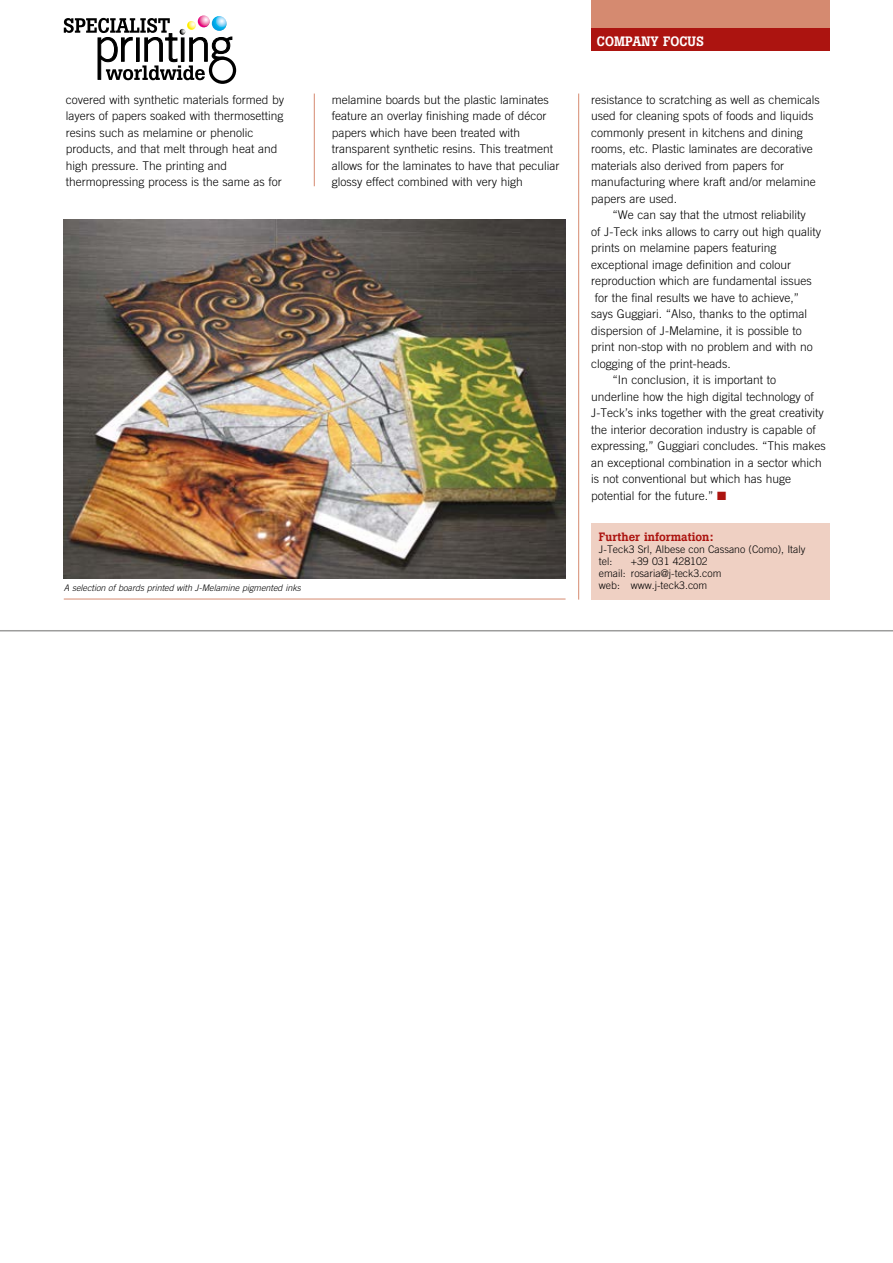
<style>
.page{position:relative;width:893px;height:1263px;background:#fff}
.page>*{position:absolute;margin:0;border:0;box-sizing:border-box;transform-origin:0 0}
.t1{font:500 13.5px "Boton";color:#fff}
.t2{font:300 12px/16.5px "Trade Gothic";color:#000}
.t3{font:500 12px "Boton";color:#ac1410}
.t4{font:300 10.5px/12px "Trade Gothic";color:#000}
.t5{font:italic 300 9px "Trade Gothic";color:#000}
.s1{color:#ac1410}
</style>
<div class="page">
<hr style="left:0;top:630px;width:893px;height:1px;background:#9d9d9c">
<div style="left:591px;top:0;width:238px;height:51px;background:#d58a70"></div>
<div style="left:591px;top:28px;width:238px;height:23px;background:#ac1410"></div>
<hr style="left:314px;top:94px;width:1px;height:92px;background:#d58a70">
<hr style="left:578px;top:94px;width:1px;height:506px;background:#d58a70">
<div style="left:591px;top:523px;width:238px;height:77px;background:#efd0c3"></div>
<img style="left:64px;top:220px;width:502px;height:358px">
<hr style="left:64px;top:599px;width:502px;height:1px;background:#d58a70">
<svg style="left:64px;top:15px;width:172px;height:69px"></svg>
<p class="t1" style="left:597px;top:33px;width:108px">COMPANY FOCUS</p>
<p class="t2" style="left:66px;top:91px;width:220px">covered with synthetic materials formed by layers of papers soaked with thermosetting resins such as melamine or phenolic products, and that melt through heat and high pressure. The printing and thermopressing process is the same as for</p>
<p class="t2" style="left:332px;top:91px;width:229px">melamine boards but the plastic laminates feature an overlay finishing made of décor papers which have been treated with transparent synthetic resins. This treatment allows for the laminates to have that peculiar glossy effect combined with very high</p>
<p class="t2" style="left:591px;top:91px;width:230px">resistance to scratching as well as chemicals used for cleaning spots of foods and liquids commonly present in kitchens and dining rooms, etc. Plastic laminates are decorative materials also derived from papers for manufacturing where kraft and/or melamine papers are used.</p>
<p class="t2" style="left:612px;top:206px;width:195px">“We can say that the utmost reliability</p>
<p class="t2" style="left:591px;top:223px;width:232px">of J-Teck inks allows to carry out high quality</p>
<p class="t2" style="left:591px;top:239px;width:187px">prints on melamine papers featuring</p>
<p class="t2" style="left:591px;top:256px;width:202px">exceptional image definition and colour</p>
<p class="t2" style="left:591px;top:272px;width:222px">reproduction which are fundamental issues</p>
<p class="t2" style="left:595px;top:289px;width:206px">for the final results we have to achieve,”</p>
<p class="t2" style="left:591px;top:305px;width:218px">says Guggiari. “Also, thanks to the optimal</p>
<p class="t2" style="left:591px;top:322px;width:212px">dispersion of J-Melamine, it is possible to</p>
<p class="t2" style="left:591px;top:338px;width:223px">print non-stop with no problem and with no</p>
<p class="t2" style="left:591px;top:355px;width:141px">clogging of the print-heads.</p>
<p class="t2" style="left:612px;top:371px;width:165px">“In conclusion, it is important to</p>
<p class="t2" style="left:591px;top:388px;width:224px">underline how the high digital technology of</p>
<p class="t2" style="left:591px;top:404px;width:234px">J-Teck’s inks together with the great creativity</p>
<p class="t2" style="left:591px;top:421px;width:226px">the interior decoration industry is capable of</p>
<p class="t2" style="left:591px;top:437px;width:236px">expressing,” Guggiari concludes. “This makes</p>
<p class="t2" style="left:591px;top:454px;width:232px">an exceptional combination in a sector which</p>
<p class="t2" style="left:591px;top:470px;width:202px">is not conventional but which has huge</p>
<p class="t2" style="left:591px;top:487px;width:137px">potential for the future.” <span class="s1">■</span></p>
<p class="t3" style="left:599px;top:530px;width:116px">Further information:</p>
<p class="t4" style="left:599px;top:543px;width:208px">J-Teck3 Srl, Albese con Cassano (Como), Italy tel:</p>
<p class="t4" style="left:599px;top:555px;width:124px;text-indent:32px">+39 031 428102 email: rosaria@j-teck3.com</p>
<p class="t5" style="left:64px;top:582px;width:239px">A selection of boards printed with J-Melamine pigmented inks</p>
<p class="t4" style="left:599px;top:579px;width:110px">web: www.j-teck3.com</p>
</div>
